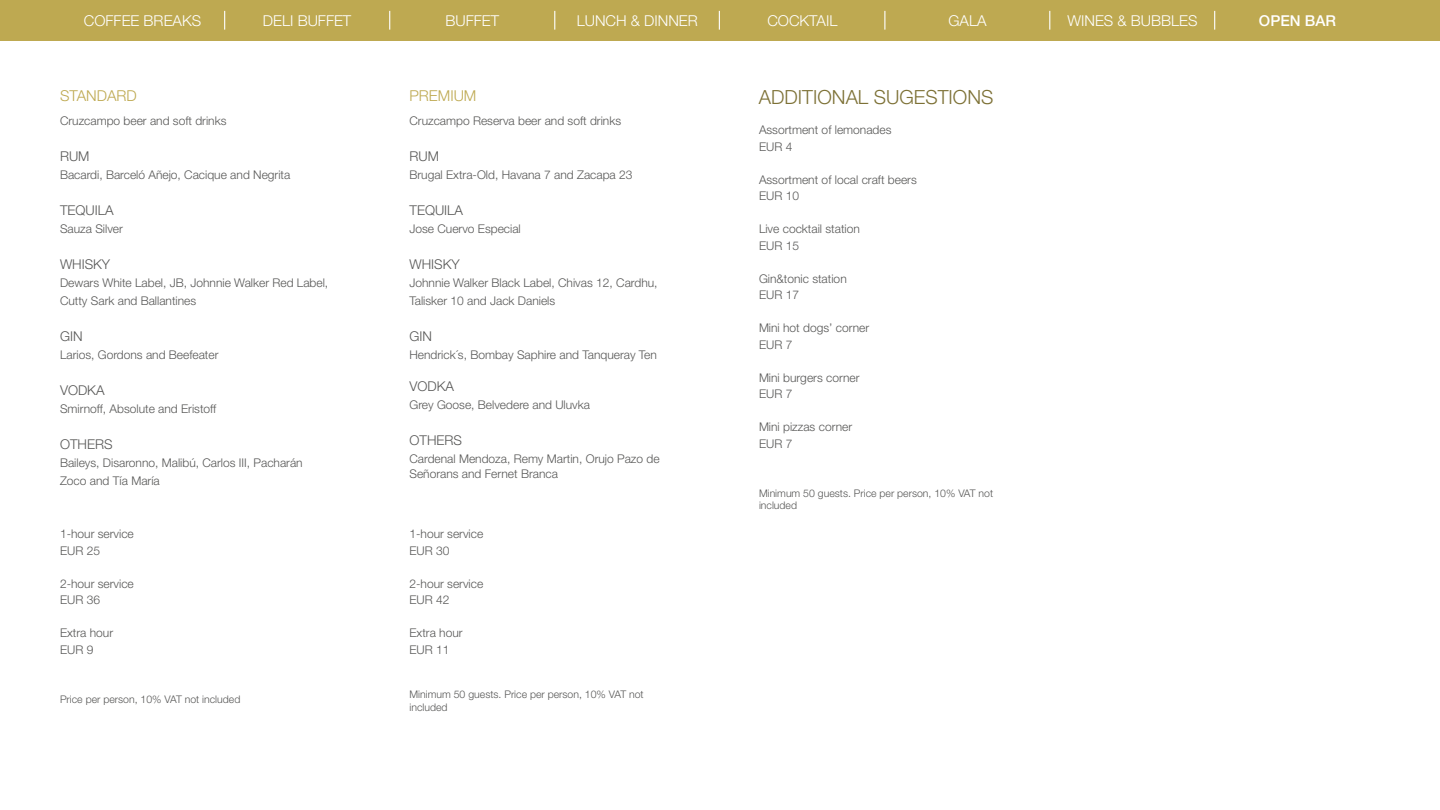
<style>
.page{position:relative;width:1440px;height:810px;background:#fff}
.page>*{position:absolute;margin:0;border:0;box-sizing:border-box;transform-origin:0 0}
.t1{font:300 19.5px "Helvetica Neue LT Std";color:#7d7136}
.t2{font:300 15px "Helvetica Neue LT Std";color:#fff}
.t3{font:300 15px "Helvetica Neue LT Std";color:#bea951}
.t4{font:500 15px "Helvetica Neue LT Std";color:#fff}
.t5{font:300 13.5px "Helvetica Neue LT Std";color:#575756}
.t6{font:300 12px/16.5px "Helvetica Neue LT Std";color:#575756}
.t7{font:300 10.5px/12.6px "Helvetica Neue LT Std";color:#575756}
</style>
<div class="page">
<div style="left:0;top:0;width:1440px;height:40px;background:#bea951"></div>
<svg style="left:224px;top:11px;width:1px;height:19px"></svg>
<svg style="left:389px;top:11px;width:1px;height:19px"></svg>
<svg style="left:554px;top:11px;width:1px;height:19px"></svg>
<svg style="left:719px;top:11px;width:1px;height:19px"></svg>
<svg style="left:884px;top:11px;width:1px;height:19px"></svg>
<svg style="left:1049px;top:11px;width:1px;height:19px"></svg>
<svg style="left:1214px;top:11px;width:1px;height:19px"></svg>
<p class="t2" style="left:84px;top:11px;width:119px">COFFEE BREAKS</p>
<p class="t2" style="left:263px;top:11px;width:90px">DELI BUFFET</p>
<p class="t2" style="left:445px;top:11px;width:55px">BUFFET</p>
<p class="t2" style="left:577px;top:11px;width:123px">LUNCH &amp; DINNER</p>
<p class="t2" style="left:767px;top:11px;width:72px">COCKTAIL</p>
<p class="t2" style="left:948px;top:11px;width:40px">GALA</p>
<p class="t2" style="left:1068px;top:11px;width:132px">WINES &amp; BUBBLES</p>
<p class="t4" style="left:1259px;top:11px;width:78px">OPEN BAR</p>
<p class="t3" style="left:60px;top:86px;width:78px">STANDARD</p>
<p class="t6" style="left:60px;top:112px;width:168px">Cruzcampo beer and soft drinks</p>
<p class="t5" style="left:60px;top:148px;width:31px">RUM</p>
<p class="t6" style="left:60px;top:166px;width:232px">Bacardi, Barceló Añejo, Cacique and Negrita</p>
<p class="t5" style="left:60px;top:202px;width:55px">TEQUILA</p>
<p class="t6" style="left:60px;top:220px;width:64px">Sauza Silver</p>
<p class="t5" style="left:60px;top:256px;width:52px">WHISKY</p>
<p class="t6" style="left:60px;top:273px;width:270px;line-height:18px">Dewars White Label, JB, Johnnie Walker Red Label,<br>Cutty Sark and Ballantines</p>
<p class="t5" style="left:60px;top:328px;width:24px">GIN</p>
<p class="t6" style="left:60px;top:346px;width:160px">Larios, Gordons and Beefeater</p>
<p class="t5" style="left:60px;top:382px;width:46px">VODKA</p>
<p class="t6" style="left:60px;top:400px;width:158px">Smirnoff, Absolute and Eristoff</p>
<p class="t5" style="left:60px;top:436px;width:54px">OTHERS</p>
<p class="t6" style="left:60px;top:453px;width:244px;line-height:18px">Baileys, Disaronno, Malibú, Carlos III, Pacharán<br>Zoco and Tía María</p>
<p class="t6" style="left:60px;top:525px;width:75px">1-hour service<br>EUR 25</p>
<p class="t6" style="left:60px;top:575px;width:75px">2-hour service<br>EUR 36</p>
<p class="t6" style="left:60px;top:624px;width:55px">Extra hour<br>EUR 9</p>
<p class="t7" style="left:60px;top:692px;width:182px">Price per person, 10% VAT not included</p>
<p class="t3" style="left:410px;top:86px;width:68px">PREMIUM</p>
<p class="t6" style="left:410px;top:112px;width:213px">Cruzcampo Reserva beer and soft drinks</p>
<p class="t5" style="left:410px;top:148px;width:31px">RUM</p>
<p class="t6" style="left:410px;top:166px;width:224px">Brugal Extra-Old, Havana 7 and Zacapa 23</p>
<p class="t5" style="left:410px;top:202px;width:55px">TEQUILA</p>
<p class="t6" style="left:410px;top:220px;width:113px">Jose Cuervo Especial</p>
<p class="t5" style="left:410px;top:256px;width:52px">WHISKY</p>
<p class="t6" style="left:410px;top:273px;width:250px;line-height:18px">Johnnie Walker Black Label, Chivas 12, Cardhu,<br>Talisker 10 and Jack Daniels</p>
<p class="t5" style="left:410px;top:328px;width:24px">GIN</p>
<p class="t6" style="left:410px;top:346px;width:249px">Hendrick´s, Bombay Saphire and Tanqueray Ten</p>
<p class="t5" style="left:410px;top:378px;width:46px">VODKA</p>
<p class="t6" style="left:410px;top:396px;width:182px">Grey Goose, Belvedere and Uluvka</p>
<p class="t5" style="left:410px;top:432px;width:54px">OTHERS</p>
<p class="t6" style="left:410px;top:451px;width:252px;line-height:14.4px">Cardenal Mendoza, Remy Martin, Orujo Pazo de<br>Señorans and Fernet Branca</p>
<p class="t6" style="left:410px;top:525px;width:75px">1-hour service<br>EUR 30</p>
<p class="t6" style="left:410px;top:575px;width:75px">2-hour service<br>EUR 42</p>
<p class="t6" style="left:410px;top:624px;width:55px">Extra hour<br>EUR 11</p>
<p class="t7" style="left:410px;top:688px;width:236px">Minimum 50 guests. Price per person, 10% VAT not included</p>
<h1 class="t1" style="left:759px;top:85px;width:236px">ADDITIONAL SUGESTIONS</h1>
<p class="t6" style="left:759px;top:122px;width:134px">Assortment of lemonades<br>EUR 4</p>
<p class="t6" style="left:759px;top:171px;width:159px">Assortment of local craft beers<br>EUR 10</p>
<p class="t6" style="left:759px;top:221px;width:102px">Live cocktail station<br>EUR 15</p>
<p class="t6" style="left:759px;top:270px;width:89px">Gin&amp;tonic station<br>EUR 17</p>
<p class="t6" style="left:759px;top:320px;width:112px">Mini hot dogs’ corner<br>EUR 7</p>
<p class="t6" style="left:759px;top:369px;width:102px">Mini burgers corner<br>EUR 7</p>
<p class="t6" style="left:759px;top:419px;width:95px">Mini pizzas corner<br>EUR 7</p>
<p class="t7" style="left:759px;top:486px;width:236px">Minimum 50 guests. Price per person, 10% VAT not included</p>
</div>
